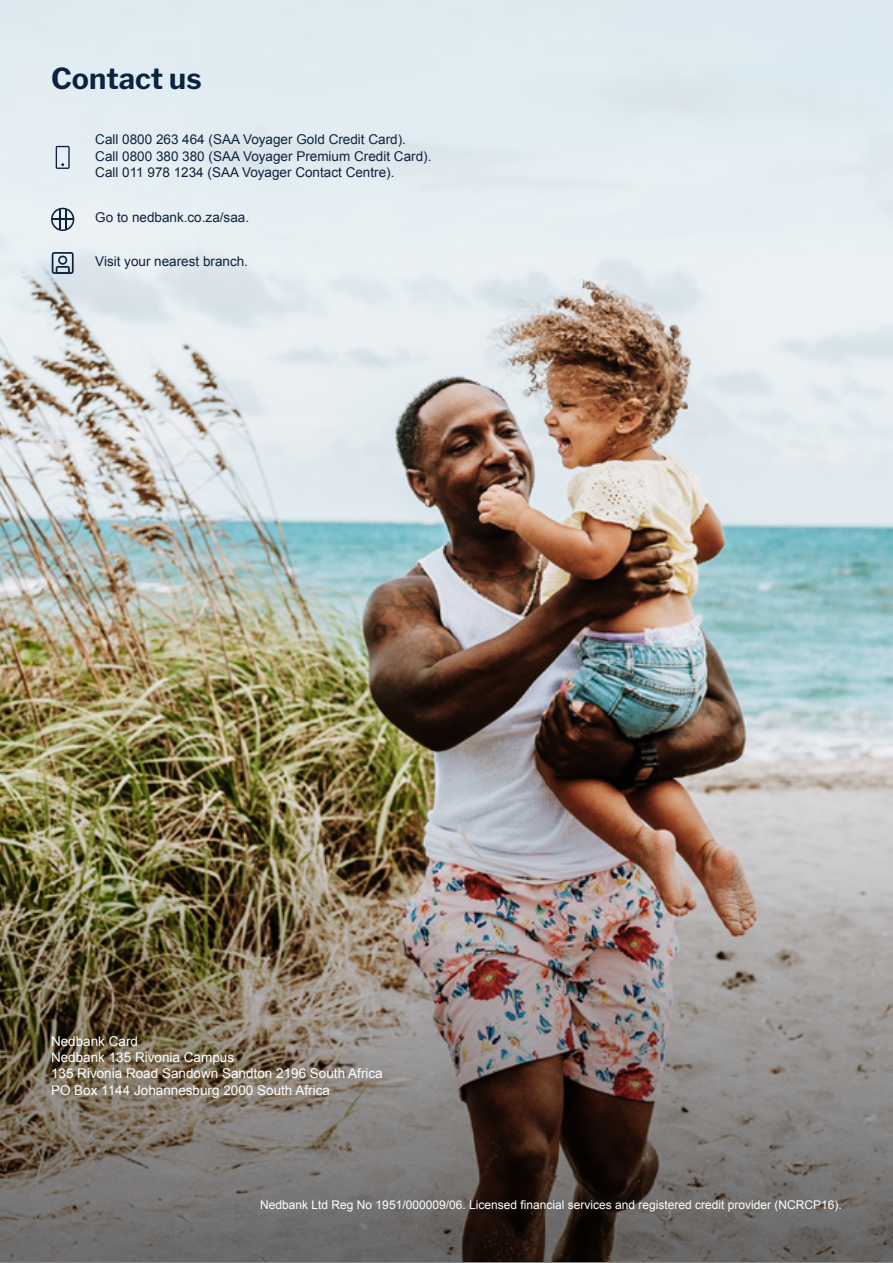
<style>
.page{position:relative;width:893px;height:1263px;background:#fff}
.page>*{position:absolute;margin:0;border:0;box-sizing:border-box;transform-origin:0 0}
.t1{font:700 28.8px "Libre Franklin";color:#0c2340}
.t2{font:13.5px/16.2px "Arial";color:#0c2340}
.t3{font:13.5px/16.2px "Arial";color:#fff}
.t4{font:12px "Arial";color:#fff}
</style>
<div class="page">
<img style="left:0;top:0;width:893px;height:764px">
<img style="left:0;top:764px;width:893px;height:499px">
<svg style="left:56px;top:146px;width:14px;height:23px"></svg>
<svg style="left:51px;top:208px;width:23px;height:23px"></svg>
<svg style="left:52px;top:252px;width:22px;height:22px"></svg>
<h1 class="t1" style="left:51px;top:61px;width:152px">Contact us</h1>
<p class="t2" style="left:95px;top:132px;width:338px">Call 0800 263 464 (SAA Voyager Gold Credit Card).<br>Call 0800 380 380 (SAA Voyager Premium Credit Card).<br>Call 011 978 1234 (SAA Voyager Contact Centre).</p>
<p class="t2" style="left:95px;top:209px;width:155px">Go to nedbank.co.za/saa.</p>
<p class="t2" style="left:95px;top:253px;width:154px">Visit your nearest branch.</p>
<p class="t3" style="left:51px;top:1033px;width:333px">Nedbank Card<br>Nedbank 135 Rivonia Campus<br>135 Rivonia Road Sandown Sandton 2196 South Africa PO Box 1144 Johannesburg 2000 South Africa</p>
<p class="t4" style="left:260px;top:1197px;width:583px">Nedbank Ltd Reg No 1951/000009/06. Licensed financial services and registered credit provider (NCRCP16).</p>
</div>
